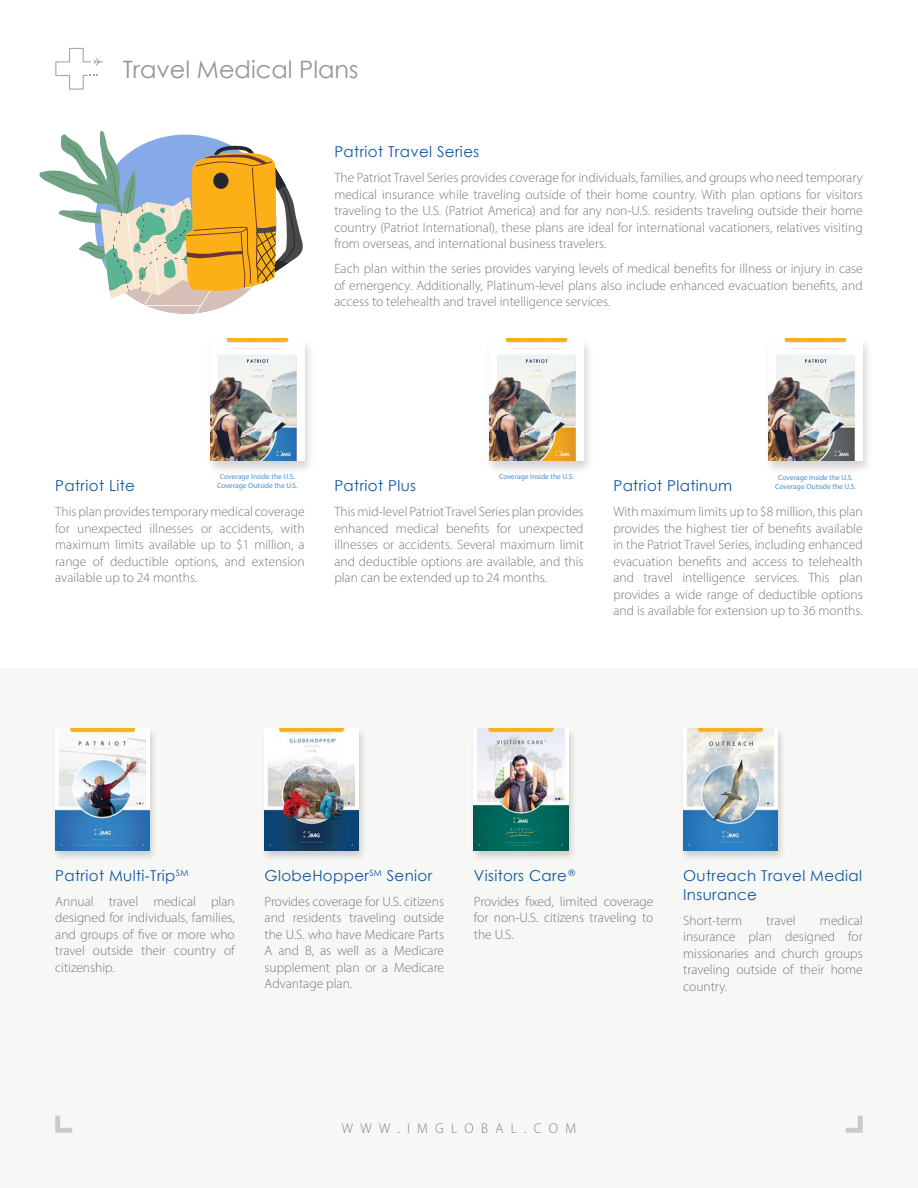
<style>
.page{position:relative;width:918px;height:1188px;background:#fff}
.page>*{position:absolute;margin:0;border:0;box-sizing:border-box;transform-origin:0 0}
.t1{font:24px "Century Gothic";color:#939598}
.t2{font:15px/18.9px "Century Gothic";letter-spacing:.025em;color:#1057a2}
.t3{font:300 14.25px "Myriad Pro";letter-spacing:.53em;color:#808285}
.t4{font:300 13.5px/16.5px "Myriad Pro";color:#77787b;text-align:justify}
.t5{font:7.5px/9px "Myriad Pro";color:#4a8ecc;text-align:center}
</style>
<div class="page">
<div style="left:0;top:669px;width:918px;height:519px;background:#f7f7f5"></div>
<svg style="left:55px;top:1116px;width:17px;height:17px"></svg>
<svg style="left:846px;top:1116px;width:17px;height:17px"></svg>
<div style="left:205px;top:337px;width:111px;height:138px;background:#000;opacity:.17"></div>
<img style="left:210px;top:339px;width:95px;height:122px">
<div style="left:484px;top:337px;width:111px;height:138px;background:#000;opacity:.17"></div>
<img style="left:489px;top:339px;width:95px;height:122px">
<div style="left:763px;top:337px;width:111px;height:138px;background:#000;opacity:.17"></div>
<img style="left:769px;top:339px;width:94px;height:122px">
<svg style="left:55px;top:48px;width:48px;height:42px"></svg>
<svg style="left:39px;top:130px;width:264px;height:184px"></svg>
<div style="left:51px;top:727px;width:107px;height:135px;background:#000;opacity:.17"></div>
<img style="left:55px;top:728px;width:94px;height:122px">
<div style="left:679px;top:727px;width:107px;height:135px;background:#000;opacity:.17"></div>
<img style="left:683px;top:728px;width:94px;height:122px">
<div style="left:470px;top:727px;width:107px;height:135px;background:#000;opacity:.17"></div>
<img style="left:474px;top:728px;width:94px;height:122px">
<div style="left:260px;top:727px;width:108px;height:135px;background:#000;opacity:.17"></div>
<img style="left:265px;top:728px;width:94px;height:122px">
<h1 class="t1" style="left:123px;top:53px;width:237px">Travel Medical Plans</h1>
<p class="t2" style="left:334px;top:142px;width:146px">Patriot Travel Series</p>
<p class="t4" style="left:334px;top:169px;width:530px">The Patriot Travel Series provides coverage for individuals, families, and groups who need temporary medical insurance while traveling outside of their home country. With plan options for visitors traveling to the U.S. (Patriot America) and for any non-U.S. residents traveling outside their home country (Patriot International), these plans are ideal for international vacationers, relatives visiting from overseas, and international business travelers.</p>
<p class="t4" style="left:334px;top:260px;width:530px">Each plan within the series provides varying levels of medical benefits for illness or injury in case of emergency. Additionally, Platinum-level plans also include enhanced evacuation benefits, and access to telehealth and travel intelligence services.</p>
<p class="t5" style="left:217px;top:472px;width:82px">Coverage Inside the U.S.<br>Coverage Outside the U.S.</p>
<p class="t5" style="left:499px;top:472px;width:76px">Coverage Inside the U.S.</p>
<p class="t5" style="left:775px;top:473px;width:82px">Coverage Inside the U.S.<br>Coverage Outside the U.S.</p>
<p class="t2" style="left:55px;top:476px;width:81px">Patriot Lite</p>
<p class="t4" style="left:55px;top:503px;width:251px">This plan provides temporary medical coverage for unexpected illnesses or accidents, with maximum limits available up to $1 million, a range of deductible options, and extension available up to 24 months.</p>
<p class="t2" style="left:334px;top:476px;width:83px">Patriot Plus</p>
<p class="t4" style="left:334px;top:503px;width:251px">This mid-level Patriot Travel Series plan provides enhanced medical benefits for unexpected illnesses or accidents. Several maximum limit and deductible options are available, and this plan can be extended up to 24 months.</p>
<p class="t2" style="left:613px;top:476px;width:120px">Patriot Platinum</p>
<p class="t4" style="left:613px;top:503px;width:251px">With maximum limits up to $8 million, this plan provides the highest tier of benefits available in the Patriot Travel Series, including enhanced evacuation benefits and access to telehealth and travel intelligence services. This plan provides a wide range of deductible options and is available for extension up to 36 months.</p>
<p class="t2" style="left:55px;top:866px;width:135px">Patriot Multi-Trip<sup>SM</sup></p>
<p class="t4" style="left:55px;top:893px;width:181px">Annual travel medical plan designed for individuals, families, and groups of five or more who travel outside their country of citizenship.</p>
<p class="t2" style="left:265px;top:866px;width:169px">GlobeHopper<sup>SM</sup> Senior</p>
<p class="t4" style="left:265px;top:893px;width:181px">Provides coverage for U.S. citizens and residents traveling outside the U.S. who have Medicare Parts A and B, as well as a Medicare supplement plan or a Medicare Advantage plan.</p>
<p class="t2" style="left:474px;top:866px;width:103px">Visitors Care <sup>®</sup></p>
<p class="t4" style="left:474px;top:893px;width:181px">Provides fixed, limited coverage for non-U.S. citizens traveling to the U.S.</p>
<p class="t2" style="left:683px;top:866px;width:181px">Outreach Travel Medial<br>Insurance</p>
<p class="t4" style="left:683px;top:912px;width:60px">Short-term</p>
<p class="t4" style="left:766px;top:912px;width:31px">travel</p>
<p class="t4" style="left:683px;top:912px;width:181px;text-indent:137px">medical insurance plan designed for missionaries and church groups traveling outside of their home country.</p>
<p class="t3" style="left:342px;top:1119px;width:236px">WWW.IMGLOBAL.COM</p>
</div>
